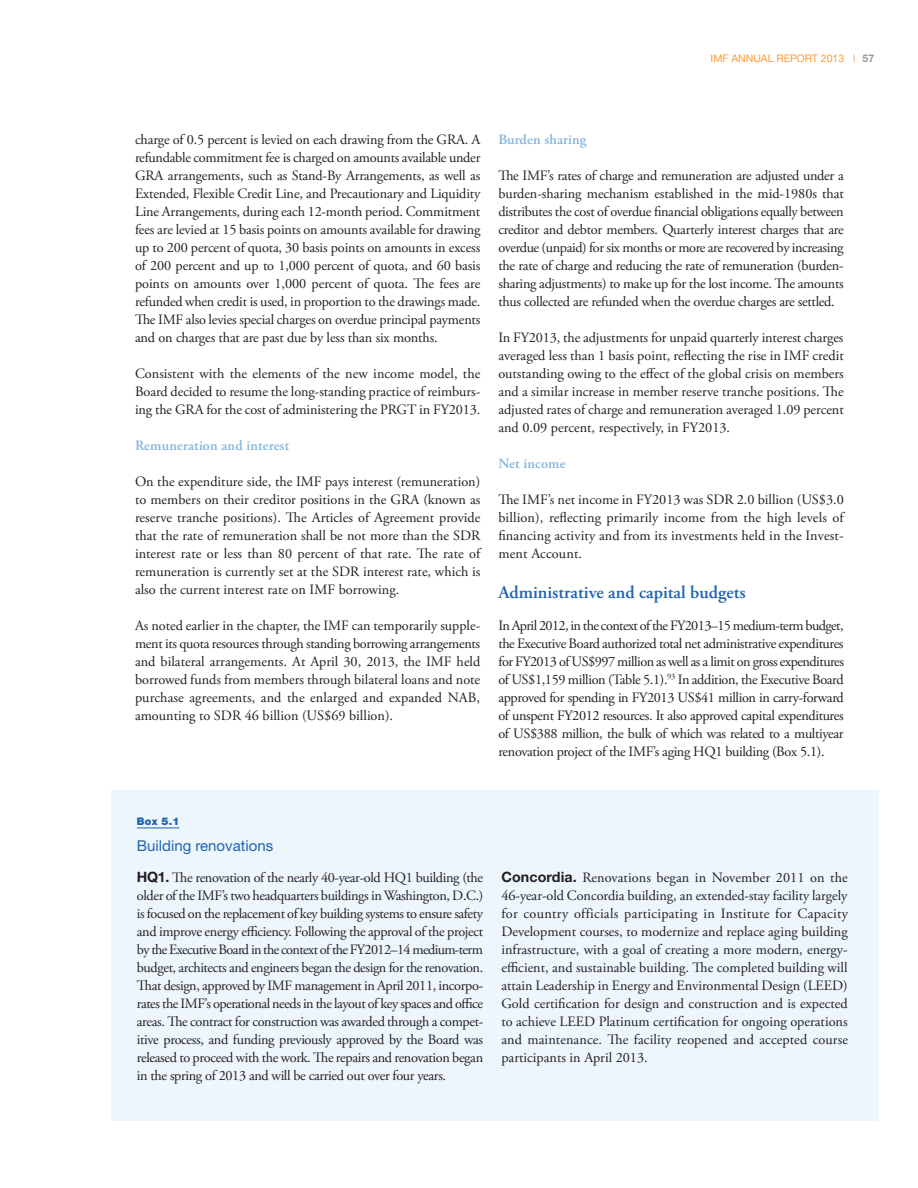
<style>
.page{position:relative;width:918px;height:1188px;background:#fff}
.page>*{position:absolute;margin:0;border:0;box-sizing:border-box;transform-origin:0 0}
.B-head{font:600 18px "Adobe Garamond Pro";color:#2163b0}
.box_head{font:15px "Helvetica Neue";color:#2163b0}
.body_text{font:14.25px/18px "Adobe Garamond Pro";letter-spacing:-.005em;color:#231f20;text-align:justify}
.C-head{font:600 14.25px "Adobe Garamond Pro";letter-spacing:.01em;color:#86b5e0}
.t1{font:10.5px "Helvetica Neue";color:#ff992e}
.box__table__figure_n{font:900 10.5px "Helvetica Neue";color:#2163b0}
.s1{font-weight:700;color:#939598}
.s2{font-family:"Helvetica Neue";font-weight:700}
</style>
<div class="page">
<div style="left:111px;top:790px;width:768px;height:330px;background:#edf6fc"></div>
<hr style="left:137px;top:828px;width:42px;height:1px;background:#2163b0">
<p class="t1" style="left:711px;top:52px;width:165px">IMF ANNUAL REPORT 2013 | <span class="s1">57</span></p>
<p class="body_text" style="left:135px;top:131px;width:347px">charge of 0.5 percent is levied on each drawing from the GRA. A refundable commitment fee is charged on amounts available under GRA arrangements, such as Stand-By Arrangements, as well as Extended, Flexible Credit Line, and Precautionary and Liquidity Line Arrangements, during each 12-month period. Commitment fees are levied at 15 basis points on amounts available for drawing up to 200 percent of quota, 30 basis points on amounts in excess of 200 percent and up to 1,000 percent of quota, and 60 basis points on amounts over 1,000 percent of quota. The fees are refunded when credit is used, in proportion to the drawings made.<br>The IMF also levies special charges on overdue principal payments and on charges that are past due by less than six months.</p>
<p class="body_text" style="left:135px;top:365px;width:347px">Consistent with the elements of the new income model, the Board decided to resume the long-standing practice of reimburs&shy;ing the GRA for the cost of administering the PRGT in FY2013.</p>
<p class="C-head" style="left:135px;top:437px;width:156px">Remuneration and interest</p>
<p class="body_text" style="left:135px;top:473px;width:347px">On the expenditure side, the IMF pays interest (remuneration) to members on their creditor positions in the GRA (known as reserve tranche positions). The Articles of Agreement provide that the rate of remuneration shall be not more than the SDR interest rate or less than 80 percent of that rate. The rate of remuneration is currently set at the SDR interest rate, which is also the current interest rate on IMF borrowing.</p>
<p class="body_text" style="left:135px;top:617px;width:347px">As noted earlier in the chapter, the IMF can temporarily supple&shy;ment its quota resources through standing borrowing arrangements and bilateral arrangements. At April 30, 2013, the IMF held borrowed funds from members through bilateral loans and note purchase agreements, and the enlarged and expanded NAB, amounting to SDR 46 billion (US$69 billion).</p>
<p class="C-head" style="left:498px;top:131px;width:90px">Burden sharing</p>
<p class="body_text" style="left:498px;top:167px;width:347px">The IMF’s rates of charge and remuneration are adjusted under a burden-sharing mechanism established in the mid-1980s that distributes the cost of overdue financial obligations equally between creditor and debtor members. Quarterly interest charges that are overdue (unpaid) for six months or more are recovered by increasing the rate of charge and reducing the rate of remuneration (burden&shy;sharing adjustments) to make up for the lost income. The amounts thus collected are refunded when the overdue charges are settled.</p>
<p class="body_text" style="left:498px;top:329px;width:347px">In FY2013, the adjustments for unpaid quarterly interest charges averaged less than 1 basis point, reflecting the rise in IMF credit outstanding owing to the effect of the global crisis on members and a similar increase in member reserve tranche positions. The adjusted rates of charge and remuneration averaged 1.09 percent and 0.09 percent, respectively, in FY2013.</p>
<p class="C-head" style="left:498px;top:455px;width:69px">Net income</p>
<p class="body_text" style="left:498px;top:491px;width:347px">The IMF’s net income in FY2013 was SDR 2.0 billion (US$3.0 billion), reflecting primarily income from the high levels of financing activity and from its investments held in the Invest&shy;ment Account.</p>
<p class="B-head" style="left:498px;top:582px;width:249px">Administrative and capital budgets</p>
<p class="body_text" style="left:498px;top:617px;width:347px">In April 2012, in the context of the FY2013–15 medium-term budget, the Executive Board authorized total net administrative expenditures for FY2013 of US$997 million as well as a limit on gross expenditures of US$1,159 million (Table 5.1).<sup>93</sup> In addition, the Executive Board approved for spending in FY2013 US$41 million in carry-forward of unspent FY2012 resources. It also approved capital expenditures of US$388 million, the bulk of which was related to a multiyear renovation project of the IMF’s aging HQ1 building (Box 5.1).</p>
<p class="box__table__figure_n" style="left:137px;top:815px;width:44px">Box 5.1</p>
<p class="box_head" style="left:137px;top:837px;width:138px">Building renovations</p>
<p class="body_text" style="left:137px;top:869px;width:348px"><span class="s2">HQ1.</span> The renovation of the nearly 40-year-old HQ1 building (the older of the IMF’s two headquarters buildings in Washington, D.C.) is focused on the replacement of key building systems to ensure safety and improve energy efficiency. Following the approval of the project by the Executive Board in the context of the FY2012–14 medium-term budget, architects and engineers began the design for the renovation.<br>That design, approved by IMF management in April 2011, incorpo&shy;rates the IMF’s operational needs in the layout of key spaces and office areas. The contract for construction was awarded through a compet&shy;itive process, and funding previously approved by the Board was released to proceed with the work. The repairs and renovation began in the spring of 2013 and will be carried out over four years.</p>
<p class="body_text" style="left:501px;top:869px;width:348px"><span class="s2">Concordia.</span> Renovations began in November 2011 on the 46-year-old Concordia building, an extended-stay facility largely for country officials participating in Institute for Capacity Development courses, to modernize and replace aging building infrastructure, with a goal of creating a more modern, energy&shy;efficient, and sustainable building. The completed building will attain Leadership in Energy and Environmental Design (LEED)<br>Gold certification for design and construction and is expected to achieve LEED Platinum certification for ongoing operations and maintenance. The facility reopened and accepted course participants in April 2013.</p>
</div>
